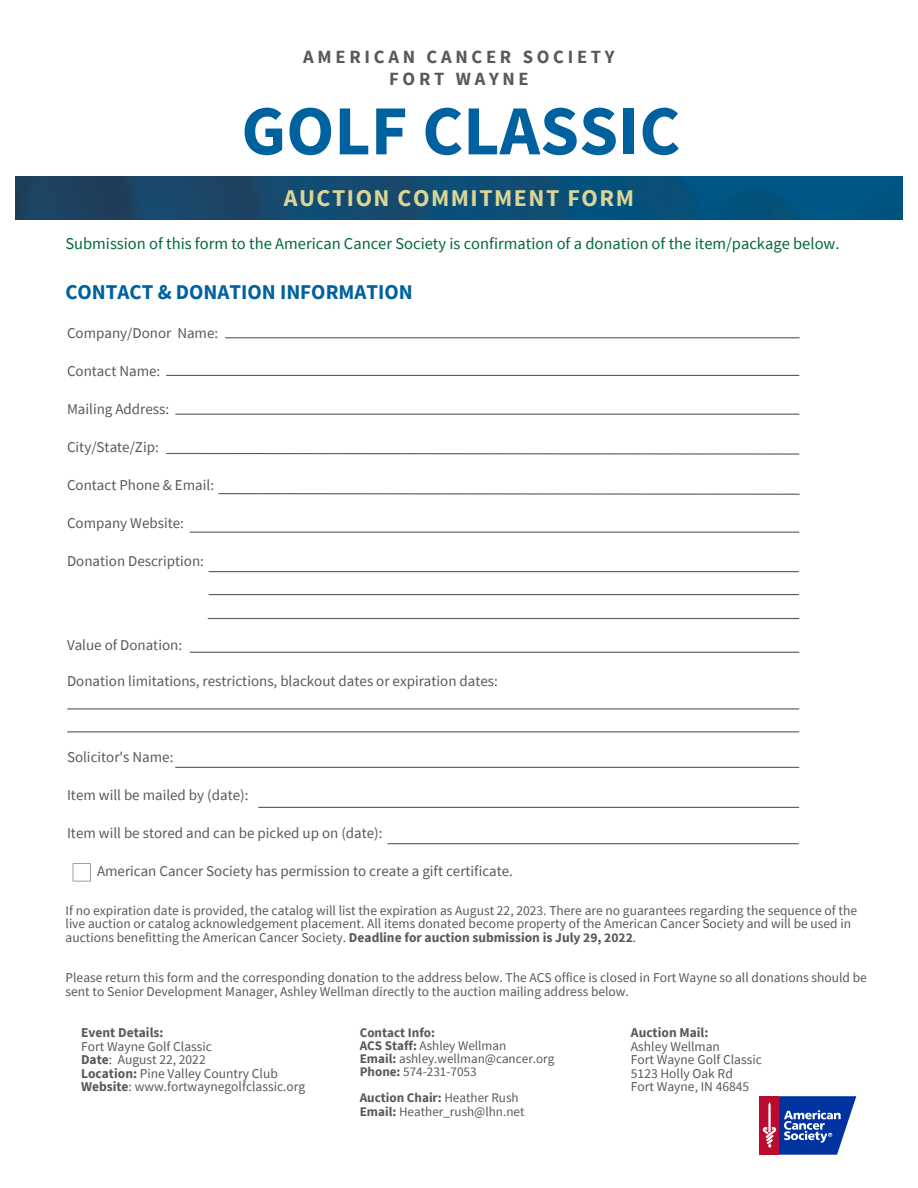
<style>
.page{position:relative;width:918px;height:1188px;background:#fff}
.page>*{position:absolute;margin:0;border:0;box-sizing:border-box;transform-origin:0 0}
.t1{font:700 70.35px "Source Sans Pro";color:#00619f}
.t2{font:700 24px "Source Sans Pro";letter-spacing:.065em;color:#dcd595}
.t3{font:700 21px "Source Sans Pro";color:#00619f}
.t4{font:700 18.6px "Source Sans Pro";letter-spacing:.2em;color:#595959}
.t5{font:16.5px "Source Sans Pro";color:#006937}
.t6{font:15px "Source Sans Pro";color:#595959}
.t7{font:13.5px/13.5px "Source Sans Pro";color:#595959}
.t8{font:700 13.5px "Source Sans Pro";color:#595959}
.t9{font:13.2px "Source Sans Pro";color:#595959}
.t10{font:700 13.2px "Source Sans Pro";color:#595959}
.s1{font-weight:700}
.s2{font-weight:400}
</style>
<div class="page">
<div style="left:760px;top:1096px;width:19px;height:59px;background:#ba0c2f"></div>
<svg style="left:763px;top:1096px;width:93px;height:59px"></svg>
<img style="left:15px;top:176px;width:888px;height:44px">
<hr style="left:225px;top:337px;width:574px;height:1px;background:#595959">
<hr style="left:167px;top:375px;width:632px;height:1px;background:#595959">
<hr style="left:176px;top:414px;width:623px;height:1px;background:#595959">
<svg style="left:166px;top:452px;width:634px;height:3px"></svg>
<svg style="left:218px;top:493px;width:582px;height:2px"></svg>
<hr style="left:190px;top:532px;width:609px;height:1px;background:#595959">
<hr style="left:209px;top:571px;width:589px;height:1px;background:#595959">
<hr style="left:209px;top:594px;width:590px;height:1px;background:#595959">
<hr style="left:208px;top:618px;width:591px;height:1px;background:#595959">
<hr style="left:190px;top:652px;width:609px;height:1px;background:#595959">
<hr style="left:68px;top:708px;width:731px;height:1px;background:#595959">
<hr style="left:68px;top:731px;width:731px;height:1px;background:#595959">
<hr style="left:176px;top:767px;width:623px;height:1px;background:#595959">
<hr style="left:259px;top:807px;width:540px;height:1px;background:#595959">
<hr style="left:388px;top:843px;width:410px;height:1px;background:#595959">
<svg style="left:73px;top:863px;width:18px;height:18px"></svg>
<p class="t4" style="left:303px;top:45px;width:313px">AMERICAN CANCER SOCIETY</p>
<p class="t4" style="left:389px;top:66px;width:141px">FORT WAYNE</p>
<p class="t1" style="left:241px;top:85px;width:440px">GOLF CLASSIC</p>
<p class="t2" style="left:284px;top:183px;width:352px">AUCTION COMMITMENT FORM</p>
<p class="t5" style="left:65px;top:233px;width:776px">Submission of this form to the American Cancer Society is confirmation of a donation of the item/package below.</p>
<p class="t3" style="left:65px;top:278px;width:349px">CONTACT &amp; DONATION INFORMATION</p>
<p class="t6" style="left:67px;top:323px;width:153px">Company/Donor Name:</p>
<p class="t6" style="left:67px;top:361px;width:95px">Contact Name:</p>
<p class="t6" style="left:67px;top:399px;width:104px">Mailing Address:</p>
<p class="t6" style="left:67px;top:437px;width:93px">City/State/Zip:</p>
<p class="t6" style="left:67px;top:475px;width:149px">Contact Phone &amp; Email:</p>
<p class="t6" style="left:67px;top:513px;width:118px">Company Website:</p>
<p class="t6" style="left:67px;top:551px;width:138px">Donation Description:</p>
<p class="t6" style="left:67px;top:635px;width:117px">Value of Donation:</p>
<p class="t6" style="left:67px;top:671px;width:432px">Donation limitations, restrictions, blackout dates or expiration dates:</p>
<p class="t6" style="left:67px;top:747px;width:108px">Solicitor's Name:</p>
<p class="t6" style="left:67px;top:785px;width:183px">Item will be mailed by (date):</p>
<p class="t6" style="left:67px;top:823px;width:317px">Item will be stored and can be picked up on (date):</p>
<p class="t6" style="left:97px;top:861px;width:417px">American Cancer Society has permission to create a gift certificate.</p>
<p class="t7" style="left:66px;top:903px;width:793px">If no expiration date is provided, the catalog will list the expiration as August 22, 2023. There are no guarantees regarding the sequence of the live auction or catalog acknowledgement placement. All items donated become property of the American Cancer Society and will be used in auctions benefitting the American Cancer Society. <span class="s1">Deadline for auction submission is July 29, 2022</span>.</p>
<p class="t7" style="left:66px;top:971px;width:803px">Please return this form and the corresponding donation to the address below. The ACS office is closed in Fort Wayne so all donations should be sent to Senior Development Manager, Ashley Wellman directly to the auction mailing address below.</p>
<p class="t8" style="left:631px;top:1024px;width:79px">Auction Mail:</p>
<p class="t7" style="left:631px;top:1039px;width:91px">Ashley Wellman</p>
<p class="t7" style="left:631px;top:1053px;width:132px">Fort Wayne Golf Classic</p>
<p class="t7" style="left:631px;top:1066px;width:103px">5123 Holly Oak Rd</p>
<p class="t7" style="left:631px;top:1080px;width:120px">Fort Wayne, IN 46845</p>
<p class="t8" style="left:81px;top:1024px;width:84px">Event Details:</p>
<p class="t7" style="left:81px;top:1039px;width:132px">Fort Wayne Golf Classic</p>
<p class="t7" style="left:81px;top:1053px;width:126px"><span class="s1">Date</span>: August 22, 2022</p>
<p class="t7" style="left:81px;top:1066px;width:198px"><span class="s1">Location:</span> Pine Valley Country Club</p>
<p class="t7" style="left:81px;top:1080px;width:226px"><span class="s1">Website</span>: www.fortwaynegolfclassic.org</p>
<p class="t10" style="left:360px;top:1024px;width:77px">Contact Info:</p>
<p class="t9" style="left:360px;top:1037px;width:148px"><span class="s1">ACS Staff:</span> Ashley Wellman</p>
<p class="t9" style="left:360px;top:1050px;width:196px"><span class="s1">Email:</span> ashley.wellman@cancer.org</p>
<p class="t9" style="left:360px;top:1063px;width:118px"><span class="s1">Phone:</span> 574-231-7053</p>
<p class="t10" style="left:360px;top:1090px;width:160px">Auction Chair: <span class="s2">Heather Rush</span></p>
<p class="t9" style="left:360px;top:1103px;width:166px"><span class="s1">Email:</span> Heather_rush@lhn.net</p>
</div>
